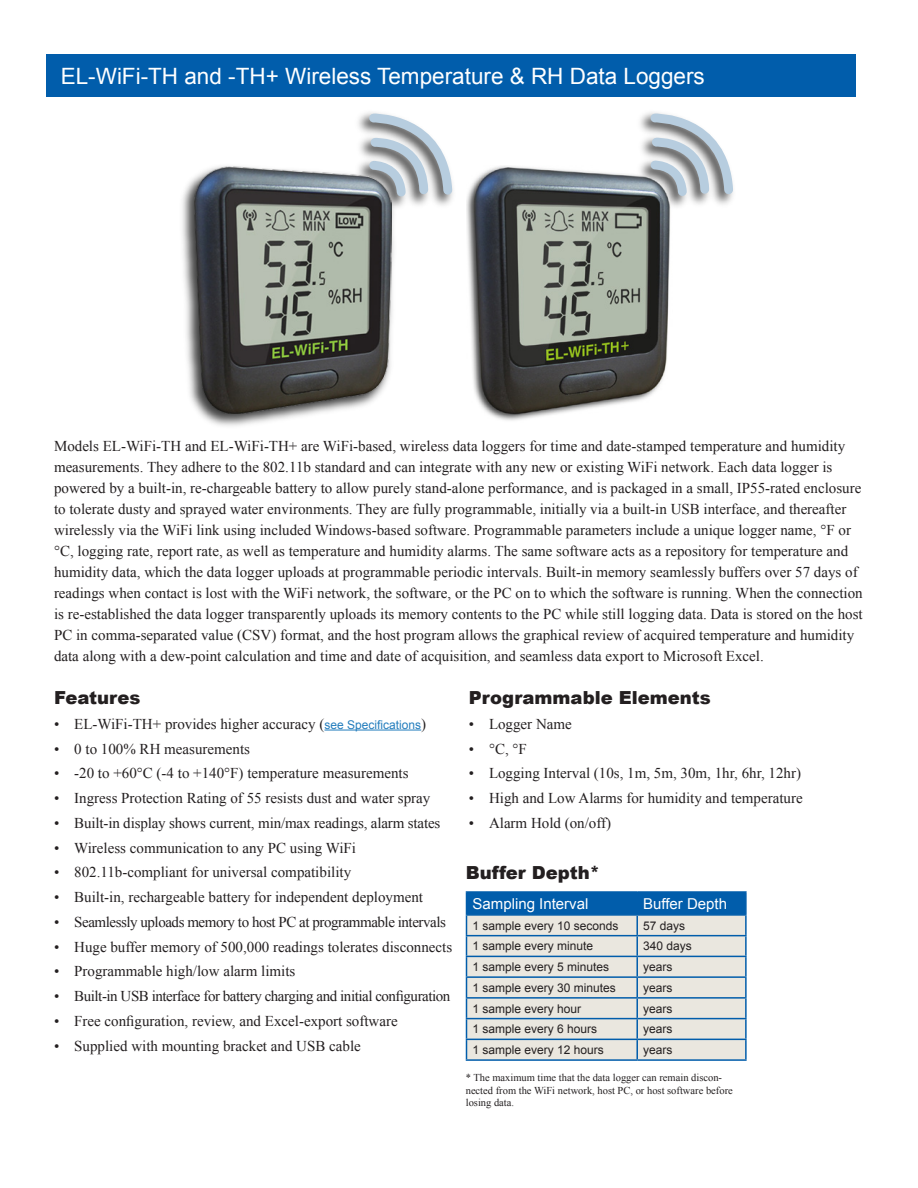
<style>
.page{position:relative;width:918px;height:1188px;background:#fff}
.page>*{position:absolute;margin:0;border:0;box-sizing:border-box;transform-origin:0 0}
.t1{font:22.5px "Arial";color:#fff}
.t2{font:900 18px "Arial";color:#231f20}
.t3{font:15px/21px "Times New Roman";color:#231f20}
.t4{font:15px "Times New Roman";letter-spacing:-.03em;color:#231f20}
.t5{font:15px "Arial";color:#fff}
.t6{font:12px "Arial";color:#231f20}
.t7{font:10.5px/12.6px "Times New Roman";color:#231f20}
.s1{font-family:"Arial";font-size:12px;color:#237dbd}
</style>
<div class="page">
<div style="left:46px;top:54px;width:810px;height:42px;background:#015dab"></div>
<hr style="left:325px;top:730px;width:96px;height:1px;background:#237dbd">
<hr style="left:466px;top:891px;width:171px;height:2px;background:#015dab">
<hr style="left:637px;top:891px;width:110px;height:2px;background:#015dab">
<svg style="left:466px;top:892px;width:281px;height:167px;background:#b9cad4"></svg>
<hr style="left:466px;top:1059px;width:171px;height:2px;background:#015dab">
<hr style="left:637px;top:1059px;width:110px;height:2px;background:#015dab">
<img style="left:358px;top:113px;width:92px;height:94px">
<svg style="left:365px;top:112px;width:88px;height:90px"></svg>
<img style="left:182px;top:160px;width:217px;height:266px">
<img style="left:195px;top:167px;width:196px;height:247px">
<img style="left:466px;top:166px;width:204px;height:255px">
<img style="left:632px;top:114px;width:98px;height:100px">
<svg style="left:646px;top:112px;width:87px;height:89px"></svg>
<p class="t1" style="left:61px;top:60px;width:646px">EL-WiFi-TH and -TH+ Wireless Temperature &amp; RH Data Loggers</p>
<p class="t3" style="left:54px;top:435px;width:810px">Models EL-WiFi-TH and EL-WiFi-TH+ are WiFi-based, wireless data loggers for time and date-stamped temperature and humidity measurements. They adhere to the 802.11b standard and can integrate with any new or existing WiFi network. Each data logger is powered by a built-in, re-chargeable battery to allow purely stand-alone performance, and is packaged in a small, IP55-rated enclosure to tolerate dusty and sprayed water environments. They are fully programmable, initially via a built-in USB interface, and thereafter wirelessly via the WiFi link using included Windows-based software. Programmable parameters include a unique logger name, °F or °C, logging rate, report rate, as well as temperature and humidity alarms. The same software acts as a repository for temperature and humidity data, which the data logger uploads at programmable periodic intervals. Built-in memory seamlessly buffers over 57 days of readings when contact is lost with the WiFi network, the software, or the PC on to which the software is running. When the connection is re-established the data logger transparently uploads its memory contents to the PC while still logging data. Data is stored on the host PC in comma-separated value (CSV) format, and the host program allows the graphical review of acquired temperature and humidity data along with a dew-point calculation and time and date of acquisition, and seamless data export to Microsoft Excel.</p>
<p class="t2" style="left:54px;top:685px;width:88px">Features</p>
<p class="t3" style="left:54px;top:713px;width:374px">• EL-WiFi-TH+ provides higher accuracy (<span class="s1">see Specifications</span>)</p>
<p class="t3" style="left:54px;top:738px;width:198px">• 0 to 100% RH measurements</p>
<p class="t3" style="left:54px;top:762px;width:356px">• -20 to +60°C (-4 to +140°F) temperature measurements</p>
<p class="t3" style="left:54px;top:787px;width:378px">• Ingress Protection Rating of 55 resists dust and water spray</p>
<p class="t3" style="left:54px;top:812px;width:388px">• Built-in display shows current, min/max readings, alarm states</p>
<p class="t3" style="left:54px;top:837px;width:304px">• Wireless communication to any PC using WiFi</p>
<p class="t3" style="left:54px;top:861px;width:299px">• 802.11b-compliant for universal compatibility</p>
<p class="t3" style="left:54px;top:886px;width:371px">• Built-in, rechargeable battery for independent deployment</p>
<p class="t4" style="left:54px;top:911px;width:393px">• Seamlessly uploads memory to host PC at programmable intervals</p>
<p class="t3" style="left:54px;top:936px;width:400px">• Huge buffer memory of 500,000 readings tolerates disconnects</p>
<p class="t3" style="left:54px;top:960px;width:243px">• Programmable high/low alarm limits</p>
<p class="t4" style="left:54px;top:985px;width:398px">• Built-in USB interface for battery charging and initial configuration</p>
<p class="t3" style="left:54px;top:1010px;width:345px">• Free configuration, review, and Excel-export software</p>
<p class="t3" style="left:54px;top:1035px;width:308px">• Supplied with mounting bracket and USB cable</p>
<p class="t2" style="left:469px;top:685px;width:244px">Programmable Elements</p>
<p class="t3" style="left:469px;top:713px;width:105px">• Logger Name</p>
<p class="t3" style="left:469px;top:738px;width:60px">• °C, °F</p>
<p class="t3" style="left:469px;top:762px;width:334px">• Logging Interval (10s, 1m, 5m, 30m, 1hr, 6hr, 12hr)</p>
<p class="t3" style="left:469px;top:787px;width:335px">• High and Low Alarms for humidity and temperature</p>
<p class="t3" style="left:469px;top:812px;width:144px">• Alarm Hold (on/off)</p>
<p class="t2" style="left:466px;top:859px;width:136px">Buffer Depth*</p>
<p class="t5" style="left:472px;top:893px;width:117px">Sampling Interval</p>
<p class="t5" style="left:643px;top:893px;width:85px">Buffer Depth</p>
<p class="t6" style="left:472px;top:917px;width:148px">1 sample every 10 seconds</p>
<p class="t6" style="left:643px;top:917px;width:44px">57 days</p>
<p class="t6" style="left:472px;top:938px;width:122px">1 sample every minute</p>
<p class="t6" style="left:643px;top:938px;width:50px">340 days</p>
<p class="t6" style="left:472px;top:959px;width:138px">1 sample every 5 minutes</p>
<p class="t6" style="left:643px;top:959px;width:31px">years</p>
<p class="t6" style="left:472px;top:979px;width:145px">1 sample every 30 minutes</p>
<p class="t6" style="left:643px;top:979px;width:31px">years</p>
<p class="t6" style="left:472px;top:1000px;width:110px">1 sample every hour</p>
<p class="t6" style="left:643px;top:1000px;width:31px">years</p>
<p class="t6" style="left:472px;top:1021px;width:126px">1 sample every 6 hours</p>
<p class="t6" style="left:643px;top:1021px;width:31px">years</p>
<p class="t6" style="left:472px;top:1042px;width:133px">1 sample every 12 hours</p>
<p class="t6" style="left:643px;top:1042px;width:31px">years</p>
<p class="t7" style="left:466px;top:1071px;width:269px">* The maximum time that the data logger can remain discon&shy;nected from the WiFi network, host PC, or host software before losing data.</p>
</div>
